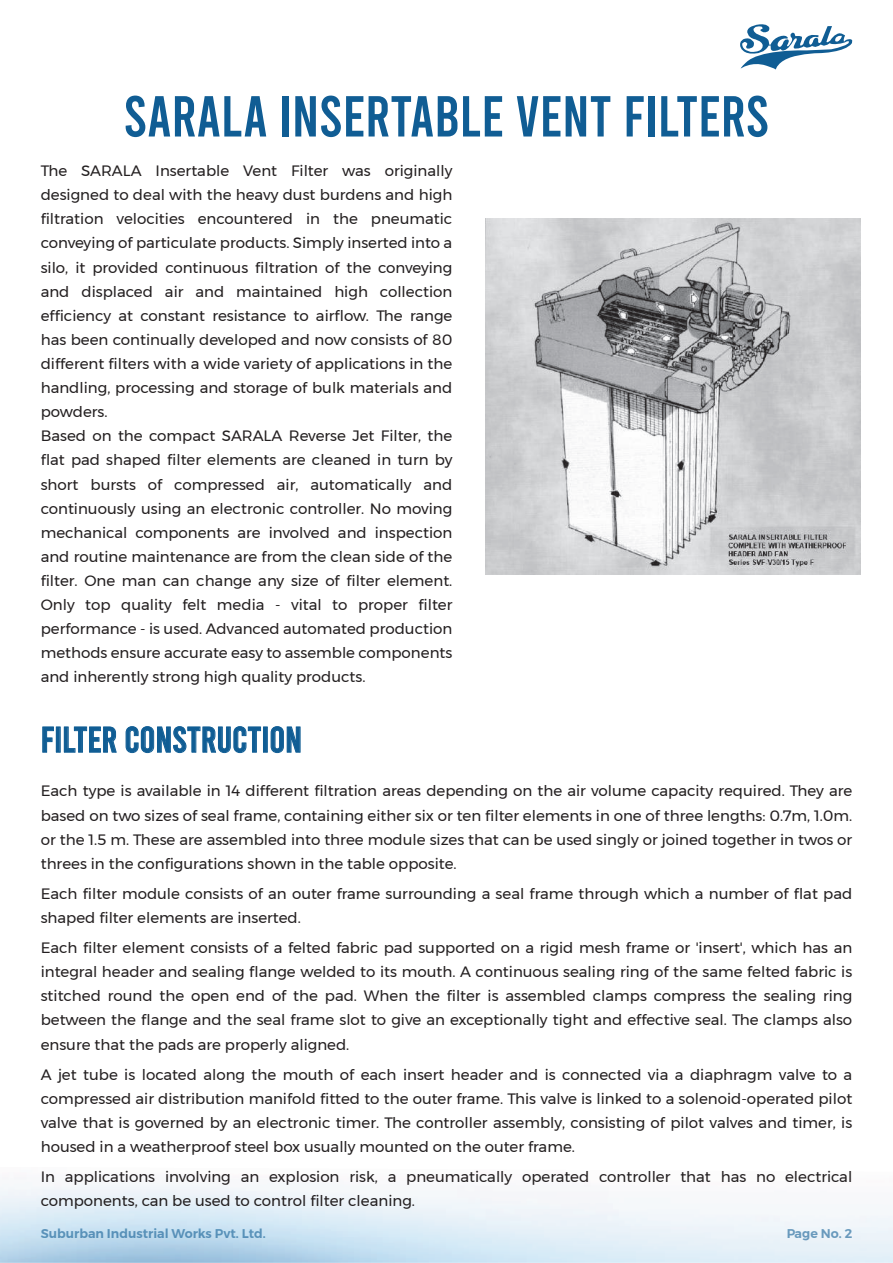
<style>
.page{position:relative;width:893px;height:1263px;background:#fff}
.page>*{position:absolute;margin:0;border:0;box-sizing:border-box;transform-origin:0 0}
.t1{font:57.6px "Bebas";color:#105d94}
.t2{font:36px "Bebas";color:#105d94}
.t3{font:15px/24.2px "Montserrat";color:#231f20}
.t4{font:600 12.6px "Montserrat";color:#105d94}
</style>
<div class="page">
<svg style="left:42px;top:726px;width:12px;height:27px"></svg>
<div style="left:56px;top:727px;width:4px;height:25px;border:1px solid #105d94"></div>
<svg style="left:64px;top:726px;width:53px;height:27px"></svg>
<svg style="left:126px;top:726px;width:135px;height:27px"></svg>
<div style="left:263px;top:727px;width:5px;height:25px;border:1px solid #105d94"></div>
<svg style="left:271px;top:726px;width:29px;height:27px"></svg>
<img style="left:485px;top:219px;width:376px;height:355px">
<svg style="left:740px;top:24px;width:113px;height:46px"></svg>
<h1 class="t1" style="left:124px;top:88px;width:647px">SARALA INSERTABLE VENT FILTERS</h1>
<p class="t3" style="left:41px;top:159px;width:413px">The SARALA Insertable Vent Filter was originally designed to deal with the heavy dust burdens and high filtration velocities encountered in the pneumatic conveying of particulate products. Simply inserted into a silo, it provided continuous filtration of the conveying and displaced air and maintained high collection efficiency at constant resistance to airflow. The range has been continually developed and now consists of 80 different filters with a wide variety of applications in the handling, processing and storage of bulk materials and powders.<br>Based on the compact SARALA Reverse Jet Filter, the flat pad shaped filter elements are cleaned in turn by short bursts of compressed air, automatically and continuously using an electronic controller. No moving mechanical components are involved and inspection and routine maintenance are from the clean side of the filter. One man can change any size of filter element.<br>Only top quality felt media - vital to proper filter performance - is used. Advanced automated production methods ensure accurate easy to assemble components and inherently strong high quality products.</p>
<h2 class="t2" style="left:41px;top:722px;width:263px">FILTER CONSTRUCTION</h2>
<p class="t3" style="left:41px;top:779px;width:813px;text-align:justify">Each type is available in 14 different filtration areas depending on the air volume capacity required. They are based on two sizes of seal frame, containing either six or ten filter elements in one of three lengths: 0.7m, 1.0m. or the 1.5 m. These are assembled into three module sizes that can be used singly or joined together in twos or threes in the configurations shown in the table opposite.</p>
<p class="t3" style="left:41px;top:881px;width:813px">Each filter module consists of an outer frame surrounding a seal frame through which a number of flat pad shaped filter elements are inserted.</p>
<p class="t3" style="left:41px;top:935px;width:813px;text-align:justify">Each filter element consists of a felted fabric pad supported on a rigid mesh frame or 'insert', which has an integral header and sealing flange welded to its mouth. A continuous sealing ring of the same felted fabric is stitched round the open end of the pad. When the filter is assembled clamps compress the sealing ring between the flange and the seal frame slot to give an exceptionally tight and effective seal. The clamps also ensure that the pads are properly aligned.</p>
<p class="t3" style="left:41px;top:1062px;width:813px;text-align:justify">A jet tube is located along the mouth of each insert header and is connected via a diaphragm valve to a compressed air distribution manifold fitted to the outer frame. This valve is linked to a solenoid-operated pilot valve that is governed by an electronic timer. The controller assembly, consisting of pilot valves and timer, is housed in a weatherproof steel box usually mounted on the outer frame.</p>
<p class="t3" style="left:41px;top:1164px;width:813px">In applications involving an explosion risk, a pneumatically operated controller that has no electrical components, can be used to control filter cleaning.</p>
<p class="t4" style="left:41px;top:1223px;width:227px">Suburban Industrial Works Pvt. Ltd.</p>
<p class="t4" style="left:786px;top:1223px;width:68px">Page No. 2</p>
</div>
